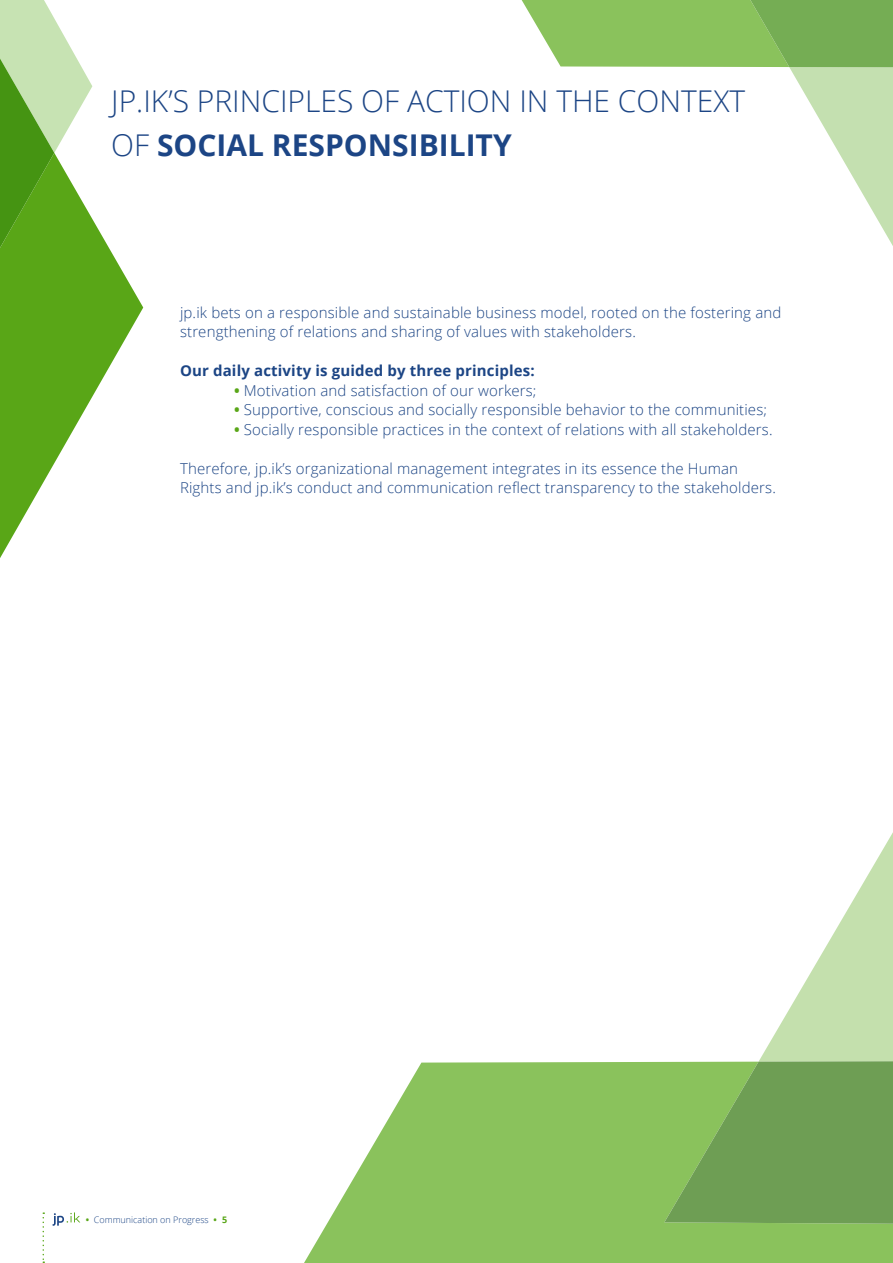
<style>
.page{position:relative;width:893px;height:1263px;background:#fff}
.page>*{position:absolute;margin:0;border:0;box-sizing:border-box;transform-origin:0 0}
.t1{font:300 30px/43.5px "Open Sans";color:#1c4585}
.t2{font:300 15px/19.5px "Open Sans";letter-spacing:.01em;color:#1c4585}
.t3{font:700 15px "Open Sans";letter-spacing:.01em;color:#1c4585}
.t4{font:300 9px "Open Sans";color:#1c4585}
.s1{font-weight:700}
.s2{font-weight:700;color:#59a617}
</style>
<div class="page">
<svg style="left:43px;top:1212px;width:1px;height:51px"></svg>
<svg style="left:53px;top:1212px;width:27px;height:14px"></svg>
<svg style="left:304px;top:1062px;width:589px;height:201px;fill:#8ac25c"></svg>
<svg style="left:664px;top:832px;width:229px;height:392px"></svg>
<svg style="left:521px;top:0;width:372px;height:246px"></svg>
<svg style="left:0;top:218px;width:143px;height:340px;fill:#5ea81e"></svg>
<svg style="left:0;top:0;width:92px;height:304px"></svg>
<p class="t1" style="left:111px;top:79px;width:635px">JP.IK’S PRINCIPLES OF ACTION IN THE CONTEXT<br>OF <span class="s1">SOCIAL RESPONSIBILITY</span></p>
<p class="t2" style="left:180px;top:302px;width:603px">jp.ik bets on a responsible and sustainable business model, rooted on the fostering and strengthening of relations and sharing of values with stakeholders.</p>
<p class="t3" style="left:180px;top:360px;width:356px">Our daily activity is guided by three principles:</p>
<p class="t2" style="left:234px;top:380px;width:304px"><span class="s2">•</span> Motivation and satisfaction of our workers;</p>
<p class="t2" style="left:234px;top:400px;width:534px"><span class="s2">•</span> Supportive, conscious and socially responsible behavior to the communities;</p>
<p class="t2" style="left:234px;top:419px;width:540px"><span class="s2">•</span> Socially responsible practices in the context of relations with all stakeholders.</p>
<p class="t2" style="left:180px;top:458px;width:597px">Therefore, jp.ik’s organizational management integrates in its essence the Human<br>Rights and jp.ik’s conduct and communication reflect transparency to the stakeholders.</p>
<p class="t4" style="left:86px;top:1213px;width:143px"><span class="s2">•</span> Communication on Progress <span class="s2">• 5</span></p>
</div>
